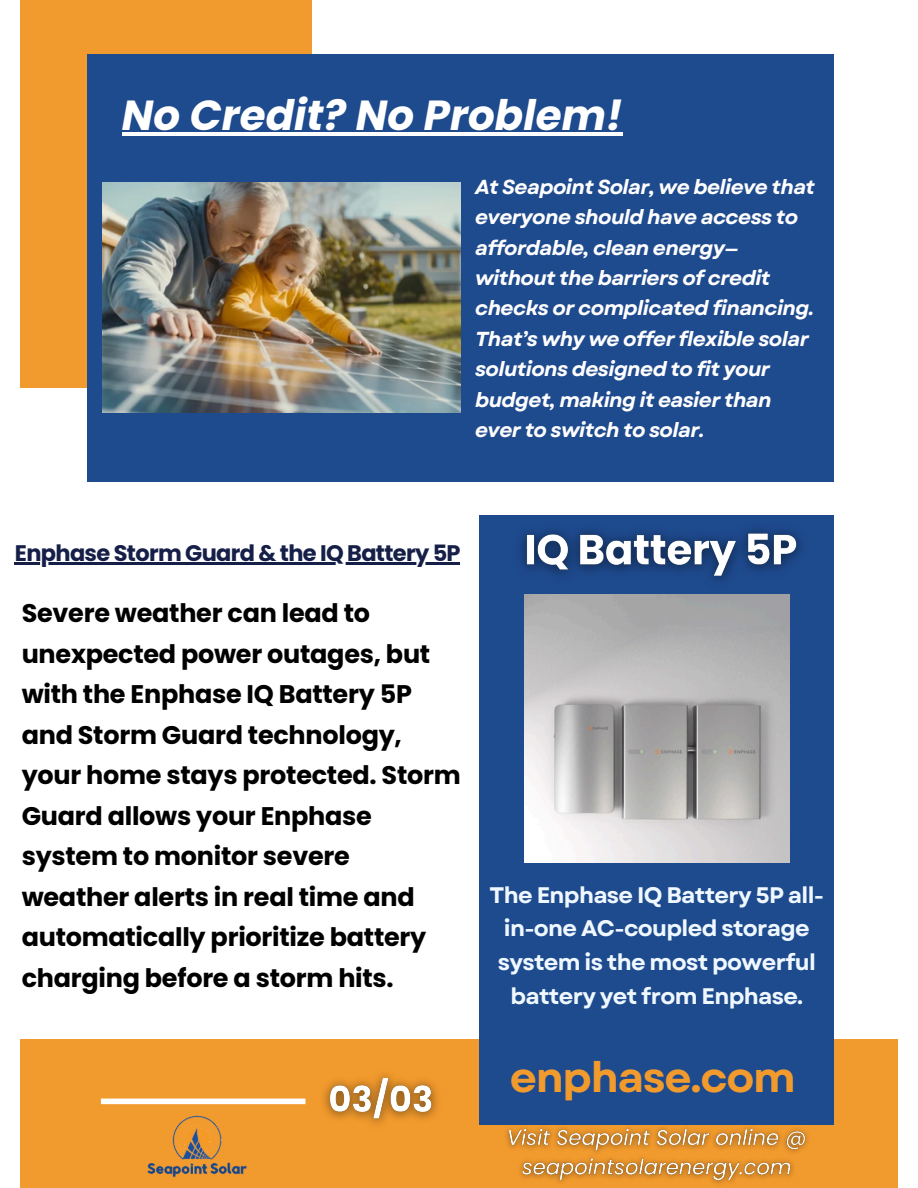
<style>
.page{position:relative;width:918px;height:1188px;background:#fff}
.page>*{position:absolute;margin:0;border:0;box-sizing:border-box;transform-origin:0 0}
.t1{font:italic 700 42px "Poppins";color:#fff}
.t2{font:700 42px "Garet";letter-spacing:-.03em;color:#f19a2d}
.t3{font:700 25.5px/40.5px "Poppins";letter-spacing:-.01em;color:#000}
.t4{font:700 22.5px/33.8px "Garet";letter-spacing:-.03em;color:#eff8ff;text-align:center}
.t5{font:700 22.5px "Poppins";letter-spacing:-.03em;color:#151f47}
.t6{font:italic 700 20.25px/30.3px "Garet";letter-spacing:-.03em;color:#fffefe}
</style>
<div class="page">
<div style="left:20px;top:0;width:292px;height:388px;background:#f19a2d"></div>
<div style="left:87px;top:55px;width:747px;height:427px;background:#1e4a8e"></div>
<div style="left:20px;top:1039px;width:878px;height:149px;background:#f19a2d"></div>
<div style="left:480px;top:516px;width:354px;height:609px;background:#1e4a8e"></div>
<img style="left:525px;top:597px;width:264px;height:266px">
<div style="left:101px;top:1099px;width:204px;height:5px;background:#fff"></div>
<img style="left:103px;top:182px;width:358px;height:231px">
<img style="left:142px;top:1098px;width:106px;height:79px">
<img style="left:323px;top:1074px;width:114px;height:50px">
<hr style="left:122px;top:132px;width:501px;height:4px;background:#fff">
<hr style="left:15px;top:562px;width:445px;height:3px;background:#151f47">
<img style="left:520px;top:528px;width:282px;height:69px">
<img style="left:506px;top:1128px;width:302px;height:56px">
<h1 class="t1" style="left:122px;top:86px;width:502px">No Credit? No Problem!</h1>
<h1 class="t6" style="left:475px;top:172px;width:341px">At Seapoint Solar, we believe that everyone should have access to affordable, clean energy— without the barriers of credit checks or complicated financing.<br>That’s why we offer flexible solar solutions designed to fit your budget, making it easier than ever to switch to solar.</h1>
<h4 class="t5" style="left:15px;top:538px;width:447px">Enphase Storm Guard &amp; the IQ Battery 5P</h4>
<p class="t3" style="left:22px;top:593px;width:441px">Severe weather can lead to unexpected power outages, but with the Enphase IQ Battery 5P and Storm Guard technology, your home stays protected. Storm<br>Guard allows your Enphase system to monitor severe weather alerts in real time and automatically prioritize battery charging before a storm hits.</p>
<p class="t4" style="left:490px;top:878px;width:336px">The Enphase IQ Battery 5P all&shy;in-one AC-coupled storage system is the most powerful battery yet from Enphase.</p>
<p class="t2" style="left:510px;top:1047px;width:287px">enphase.com</p>
</div>
